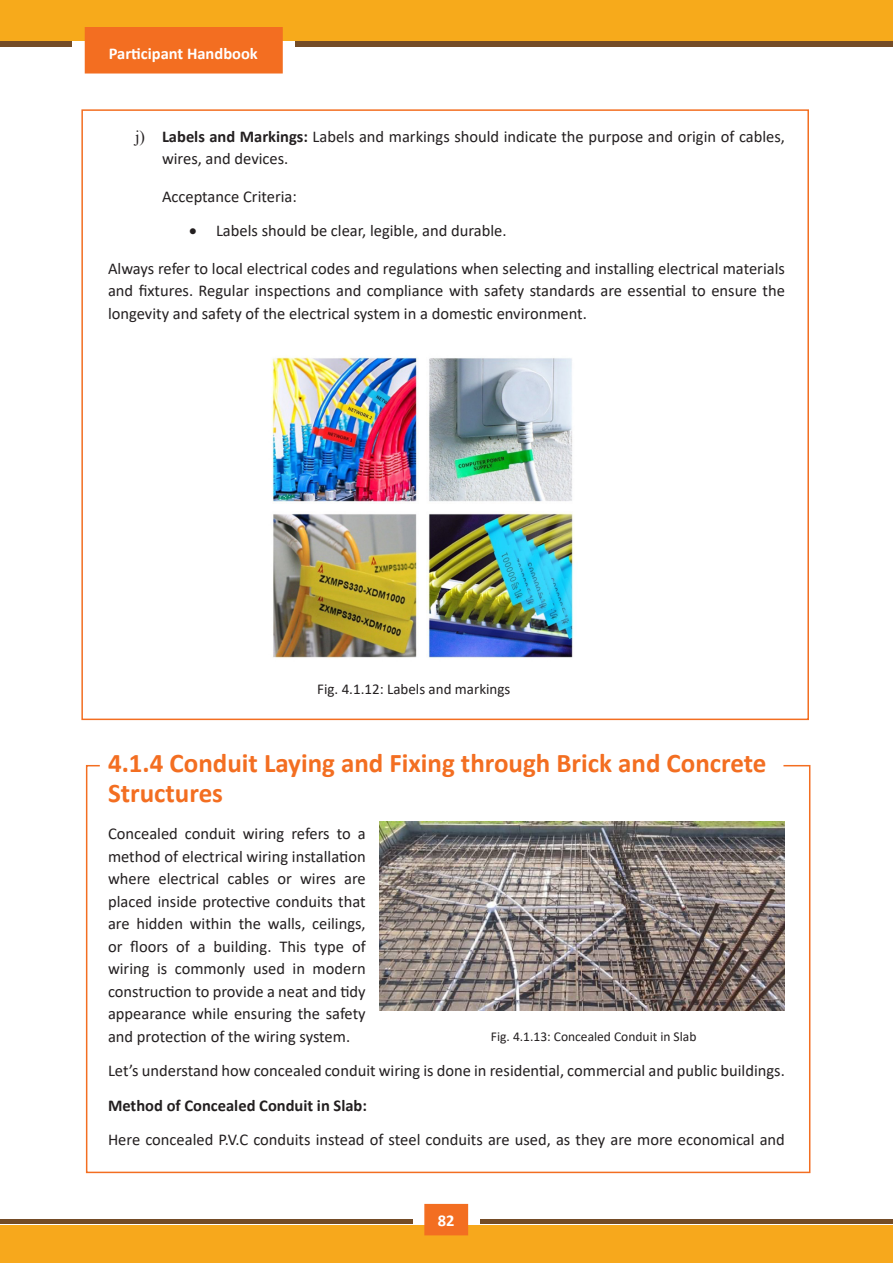
<style>
.page{position:relative;width:893px;height:1263px;background:#fff}
.page>*{position:absolute;margin:0;border:0;box-sizing:border-box;transform-origin:0 0}
.CHAPTER_POINT{font:700 27px/30px "Calibri";color:#f36e21}
.List_Paragraph_Resum{font:16.5px/22.5px "Calibri";color:#231f20;text-align:justify}
.t1{font:700 16.5px "Calibri";color:#231f20}
.t2{font:700 16.5px "Calibri";color:#fff}
.t3{font:15px "Calibri";color:#231f20}
.t4{font:13.5px "Calibri";color:#231f20}
.s1{font-family:"Times New Roman"}
.s2{font-weight:700}
</style>
<div class="page">
<div style="left:0;top:1225px;width:893px;height:38px;background:#f7a81c"></div>
<hr style="left:481px;top:1219px;width:412px;height:4px;background:#744c27">
<hr style="left:0;top:1219px;width:413px;height:4px;background:#744c27">
<svg style="left:0;top:40px;width:71px;height:6px"></svg>
<svg style="left:296px;top:40px;width:596px;height:6px;fill:#744c27"></svg>
<div style="left:0;top:0;width:893px;height:40px;background:#f7aa1b"></div>
<hr style="left:892px;top:0;width:1px;height:46px;background:#744c27">
<hr style="left:892px;top:0;width:1px;height:40px;background:#f7aa1b">
<div style="left:85px;top:27px;width:198px;height:47px;background:#f36e21;border:2px solid #f36e21"></div>
<div style="left:424px;top:1204px;width:44px;height:31px;background:#f36e21"></div>
<img style="left:272px;top:357px;width:301px;height:301px">
<svg style="left:85px;top:765px;width:726px;height:409px"></svg>
<p class="t2" style="left:109px;top:42px;width:151px">Participant Handbook</p>
<p class="List_Paragraph_Resum" style="left:162px;top:124px;width:624px;text-indent:-27px"><span class="s1">j)</span> <span class="s2">Labels and Markings:</span> Labels and markings should indicate the purpose and origin of cables, wires, and devices.</p>
<p class="List_Paragraph_Resum" style="left:162px;top:184px;width:136px">Acceptance Criteria:</p>
<p class="List_Paragraph_Resum" style="left:189px;top:219px;width:319px">• Labels should be clear, legible, and durable.</p>
<p class="List_Paragraph_Resum" style="left:108px;top:256px;width:678px">Always refer to local electrical codes and regulations when selecting and installing electrical materials and fixtures. Regular inspections and compliance with safety standards are essential to ensure the longevity and safety of the electrical system in a domestic environment.</p>
<p class="t3" style="left:317px;top:679px;width:195px">Fig. 4.1.12: Labels and markings</p>
<p class="CHAPTER_POINT" style="left:108px;top:747px;width:660px">4.1.4 Conduit Laying and Fixing through Brick and Concrete<br>Structures</p>
<p class="List_Paragraph_Resum" style="left:108px;top:822px;width:259px">Concealed conduit wiring refers to a method of electrical wiring installation where electrical cables or wires are placed inside protective conduits that are hidden within the walls, ceilings, or floors of a building. This type of wiring is commonly used in modern construction to provide a neat and tidy appearance while ensuring the safety and protection of the wiring system.</p>
<p class="List_Paragraph_Resum" style="left:108px;top:1059px;width:678px">Let’s understand how concealed conduit wiring is done in residential, commercial and public buildings.</p>
<p class="t1" style="left:108px;top:1093px;width:261px">Method of Concealed Conduit in Slab:</p>
<p class="List_Paragraph_Resum" style="left:108px;top:1128px;width:678px">Here concealed P.V.C conduits instead of steel conduits are used, as they are more economical and</p>
<p class="t4" style="left:491px;top:1027px;width:207px">Fig. 4.1.13: Concealed Conduit in Slab</p>
<p class="t2" style="left:438px;top:1209px;width:18px">82</p>
</div>
